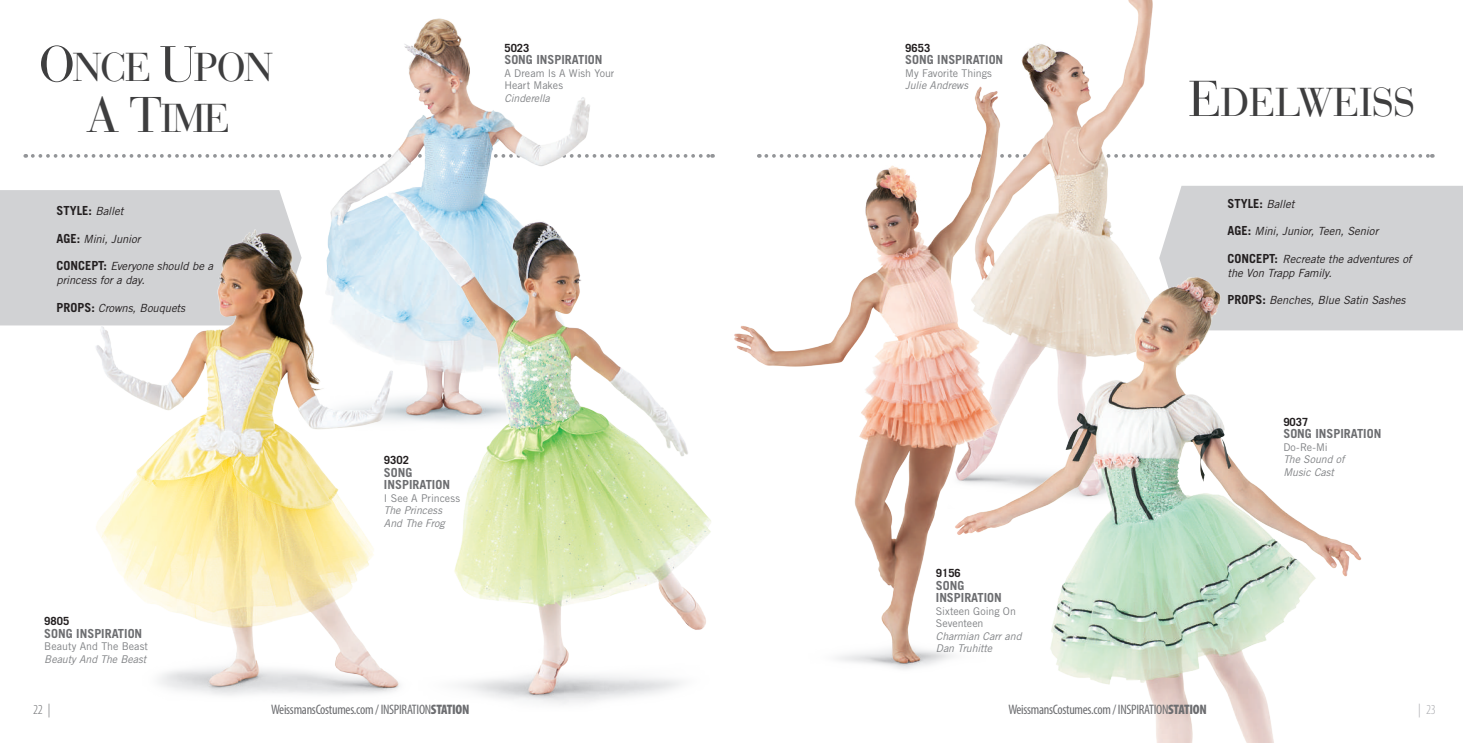
<style>
.page{position:relative;width:1463px;height:743px;background:#fff}
.page>*{position:absolute;margin:0;border:0;box-sizing:border-box;transform-origin:0 0}
.t1{font:40px/50.1px "Bauer Bodoni";letter-spacing:-.04em;color:#3e3e3f;text-align:center}
.t2{font:40px "Bauer Bodoni";letter-spacing:-.02em;color:#3e3e3f}
.t3{font:condensed 13.75px "Myriad Pro";letter-spacing:-.02em;color:#6c6d70}
.t4{font:300 condensed 13.75px "Myriad Pro";color:#6c6d70}
.t5{font:300 condensed 13.75px "Myriad Pro";color:#a8a9ad}
.t6{font:700 12.5px/12.5px "Trade Gothic";color:#6c6d70}
.t7{font:700 12.5px "Trade Gothic";color:#231f20}
.t8{font:italic 11.25px/13.8px "Trade Gothic";letter-spacing:-.01em;color:#231f20}
.t9{font:700 11.25px "Trade Gothic";color:#231f20}
.t10{font:italic 10.62px/12.5px "Trade Gothic";letter-spacing:-.005em;color:#808285}
.t11{font:10.62px/12.5px "Trade Gothic";color:#808285}
.s1{font-size:50px}
.s2{font-size:49.75px}
.s3{font-weight:400;font-style:italic;font-size:11.25px}
.s4{font-weight:700;font-style:normal;font-size:12.5px}
.s5{font-weight:900}
</style>
<div class="page">
<svg style="left:33px;top:154px;width:680px;height:4px"></svg>
<svg style="left:1182px;top:154px;width:250px;height:4px"></svg>
<div style="left:0;top:190px;width:288px;height:135px;background:#d1d2d4"></div>
<div style="left:1181px;top:186px;width:281px;height:144px;background:#d1d2d4"></div>
<img style="left:310px;top:18px;width:290px;height:197px">
<img style="left:1021px;top:0;width:160px;height:252px">
<img style="left:744px;top:73px;width:289px;height:597px">
<img style="left:67px;top:215px;width:286px;height:481px">
<img style="left:353px;top:175px;width:391px;height:529px">
<img style="left:932px;top:252px;width:465px;height:490px">
<h1 class="t1" style="left:39px;top:43px;width:236px"><span class="s1">O</span>NCE <span class="s1">U</span>PON<br><span class="s2">A T</span>IME</h1>
<p class="t9" style="left:905px;top:41px;width:27px">9653</p>
<p class="t9" style="left:504px;top:41px;width:27px">5023</p>
<p class="t6" style="left:504px;top:53px;width:99px">SONG INSPIRATION</p>
<p class="t11" style="left:504px;top:66px;width:112px">A Dream Is A Wish Your<br>Heart Makes</p>
<p class="t10" style="left:504px;top:91px;width:47px">Cinderella</p>
<p class="t6" style="left:905px;top:53px;width:99px">SONG INSPIRATION</p>
<p class="t11" style="left:905px;top:66px;width:88px">My Favorite Things</p>
<p class="t10" style="left:905px;top:79px;width:64px">Julie Andrews</p>
<p class="t7" style="left:57px;top:203px;width:68px">STYLE: <span class="s3">Ballet</span></p>
<p class="t8" style="left:57px;top:232px;width:86px"><span class="s4">AGE:</span> Mini, Junior</p>
<p class="t8" style="left:57px;top:259px;width:158px"><span class="s4">CONCEPT:</span> Everyone should be a princess for a day.</p>
<p class="t8" style="left:57px;top:300px;width:130px"><span class="s4">PROPS:</span> Crowns, Bouquets</p>
<p class="t9" style="left:44px;top:614px;width:27px">9805</p>
<p class="t6" style="left:44px;top:627px;width:99px">SONG INSPIRATION</p>
<p class="t11" style="left:44px;top:640px;width:105px">Beauty And The Beast</p>
<p class="t10" style="left:44px;top:652px;width:104px">Beauty And The Beast</p>
<p class="t9" style="left:384px;top:453px;width:27px">9302</p>
<p class="t6" style="left:384px;top:465px;width:68px">SONG<br>INSPIRATION</p>
<p class="t11" style="left:384px;top:491px;width:78px">I See A Princess</p>
<p class="t10" style="left:384px;top:504px;width:62px">The Princess<br>And The Frog</p>
<p class="t9" style="left:936px;top:566px;width:27px">9156</p>
<p class="t6" style="left:936px;top:579px;width:68px">SONG<br>INSPIRATION</p>
<p class="t11" style="left:936px;top:604px;width:82px">Sixteen Going On<br>Seventeen</p>
<p class="t10" style="left:936px;top:629px;width:87px">Charmian Carr and<br>Dan Truhitte</p>
<h1 class="t2" style="left:1188px;top:78px;width:228px"><span class="s1">E</span>DELWEISS</h1>
<p class="t7" style="left:1227px;top:196px;width:68px">STYLE: <span class="s3">Ballet</span></p>
<p class="t8" style="left:1227px;top:224px;width:152px"><span class="s4">AGE:</span> Mini, Junior, Teen, Senior</p>
<p class="t8" style="left:1227px;top:252px;width:186px"><span class="s4">CONCEPT:</span> Recreate the adventures of the Von Trapp Family.</p>
<p class="t8" style="left:1227px;top:293px;width:179px"><span class="s4">PROPS:</span> Benches, Blue Satin Sashes</p>
<p class="t9" style="left:1283px;top:415px;width:27px">9037</p>
<p class="t6" style="left:1283px;top:427px;width:99px">SONG INSPIRATION</p>
<p class="t11" style="left:1283px;top:440px;width:46px">Do-Re-Mi</p>
<p class="t10" style="left:1283px;top:453px;width:63px">The Sound of<br>Music Cast</p>
<p class="t4" style="left:33px;top:701px;width:19px">22 |</p>
<p class="t3" style="left:271px;top:700px;width:200px">WeissmansCostumes.com / INSPIRATION<span class="s5">STATION</span></p>
<p class="t3" style="left:1008px;top:700px;width:200px">WeissmansCostumes.com / INSPIRATION<span class="s5">STATION</span></p>
<p class="t5" style="left:1418px;top:701px;width:19px">| 23</p>
</div>
